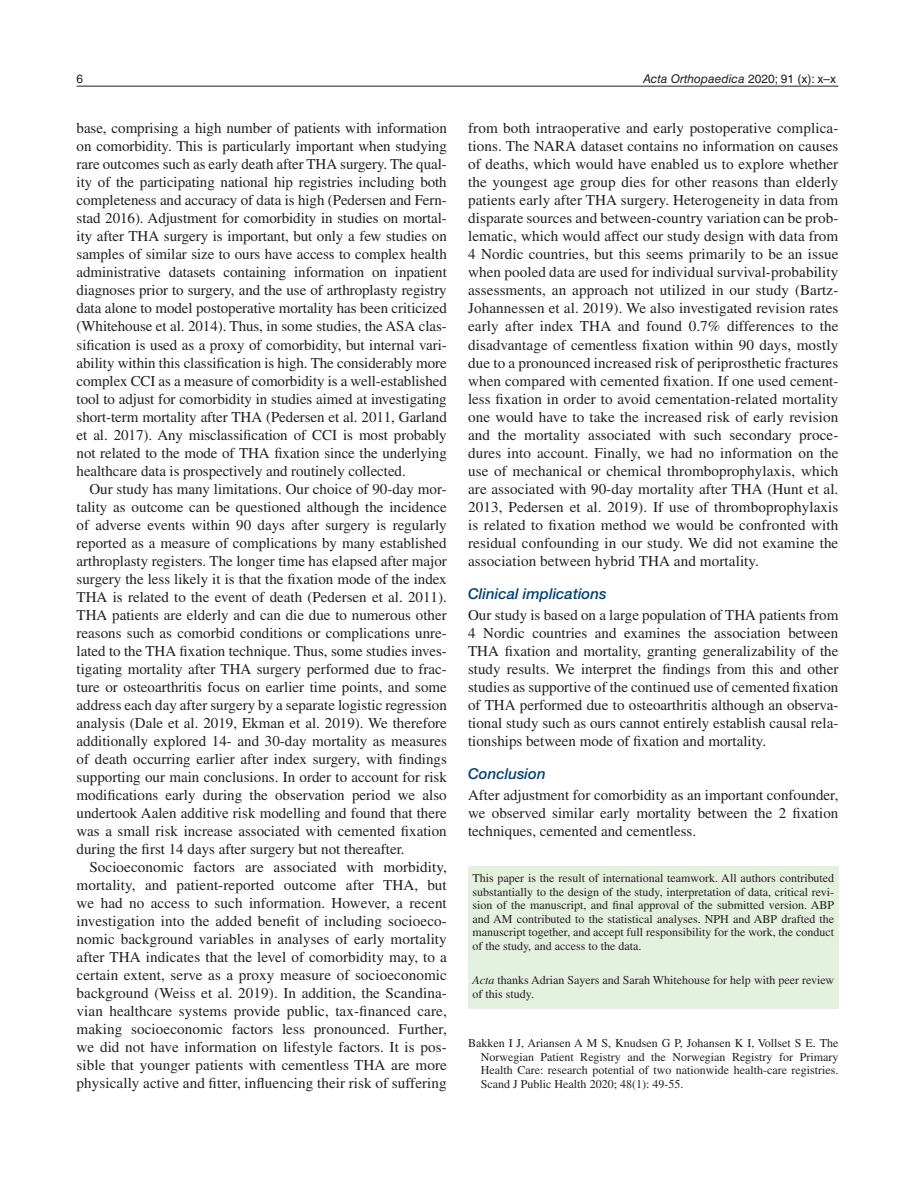
<style>
.page{position:relative;width:915px;height:1191px;background:#fff}
.page>*{position:absolute;margin:0;border:0;box-sizing:border-box;transform-origin:0 0}
.t1{font:15px/18px "Times";color:#231f20;text-align:justify}
.t2{font:italic 500 15px "Helvetica Neue LTW1 G";color:#004279}
.t3{font:12px/13.5px "Times";color:#231f20;text-align:justify}
.t4{font:italic 12px "Helvetica LT Std";color:#231f20}
.t5{font:12px "Helvetica LT Std";color:#231f20}
.s1{font-style:normal}
.s2{font-style:italic}
</style>
<div class="page">
<hr style="left:77px;top:86px;width:761px;height:1px;background:#231f20">
<div style="left:468px;top:866px;width:370px;height:142px;background:#e4f1de"></div>
<p class="t5" style="left:77px;top:72px;width:8px">6</p>
<p class="t4" style="left:643px;top:72px;width:195px">Acta Orthopaedica <span class="s1">2020; 91 (x): x–x</span></p>
<p class="t1" style="left:77px;top:119px;width:371px">base, comprising a high number of patients with information on comorbidity. This is particularly important when studying rare outcomes such as early death after THA surgery. The qual&shy;ity of the participating national hip registries including both completeness and accuracy of data is high (Pedersen and Fern&shy;stad 2016). Adjustment for comorbidity in studies on mortal&shy;ity after THA surgery is important, but only a few studies on samples of similar size to ours have access to complex health administrative datasets containing information on inpatient diagnoses prior to surgery, and the use of arthroplasty registry data alone to model postoperative mortality has been criticized (Whitehouse et al. 2014). Thus, in some studies, the ASA clas&shy;sification is used as a proxy of comorbidity, but internal vari&shy;ability within this classification is high. The considerably more complex CCI as a measure of comorbidity is a well-established tool to adjust for comorbidity in studies aimed at investigating short-term mortality after THA (Pedersen et al. 2011, Garland et al. 2017). Any misclassification of CCI is most probably not related to the mode of THA fixation since the underlying healthcare data is prospectively and routinely collected.</p>
<p class="t1" style="left:77px;top:479px;width:371px;text-indent:13px">Our study has many limitations. Our choice of 90-day mor&shy;tality as outcome can be questioned although the incidence of adverse events within 90 days after surgery is regularly reported as a measure of complications by many established arthroplasty registers. The longer time has elapsed after major surgery the less likely it is that the fixation mode of the index THA is related to the event of death (Pedersen et al. 2011).<br>THA patients are elderly and can die due to numerous other reasons such as comorbid conditions or complications unre&shy;lated to the THA fixation technique. Thus, some studies inves&shy;tigating mortality after THA surgery performed due to frac&shy;ture or osteoarthritis focus on earlier time points, and some address each day after surgery by a separate logistic regression analysis (Dale et al. 2019, Ekman et al. 2019). We therefore additionally explored 14- and 30-day mortality as measures of death occurring earlier after index surgery, with findings supporting our main conclusions. In order to account for risk modifications early during the observation period we also undertook Aalen additive risk modelling and found that there was a small risk increase associated with cemented fixation during the first 14 days after surgery but not thereafter.</p>
<p class="t1" style="left:77px;top:857px;width:371px;text-indent:13px">Socioeconomic factors are associated with morbidity, mortality, and patient-reported outcome after THA, but we had no access to such information. However, a recent investigation into the added benefit of including socioeco&shy;nomic background variables in analyses of early mortality after THA indicates that the level of comorbidity may, to a certain extent, serve as a proxy measure of socioeconomic background (Weiss et al. 2019). In addition, the Scandina&shy;vian healthcare systems provide public, tax-financed care, making socioeconomic factors less pronounced. Further, we did not have information on lifestyle factors. It is pos&shy;sible that younger patients with cementless THA are more physically active and fitter, influencing their risk of suffering</p>
<p class="t1" style="left:468px;top:119px;width:371px">from both intraoperative and early postoperative complica&shy;tions. The NARA dataset contains no information on causes of deaths, which would have enabled us to explore whether the youngest age group dies for other reasons than elderly patients early after THA surgery. Heterogeneity in data from disparate sources and between-country variation can be prob&shy;lematic, which would affect our study design with data from 4 Nordic countries, but this seems primarily to be an issue when pooled data are used for individual survival-probability assessments, an approach not utilized in our study (Bartz-Johannessen et al. 2019). We also investigated revision rates early after index THA and found 0.7% differences to the disadvantage of cementless fixation within 90 days, mostly due to a pronounced increased risk of periprosthetic fractures when compared with cemented fixation. If one used cement&shy;less fixation in order to avoid cementation-related mortality one would have to take the increased risk of early revision and the mortality associated with such secondary proce&shy;dures into account. Finally, we had no information on the use of mechanical or chemical thromboprophylaxis, which are associated with 90-day mortality after THA (Hunt et al.<br>2013, Pedersen et al. 2019). If use of thromboprophylaxis is related to fixation method we would be confronted with residual confounding in our study. We did not examine the association between hybrid THA and mortality.</p>
<p class="t2" style="left:468px;top:584px;width:140px">Clinical implications</p>
<p class="t1" style="left:468px;top:605px;width:371px">Our study is based on a large population of THA patients from 4 Nordic countries and examines the association between THA fixation and mortality, granting generalizability of the study results. We interpret the findings from this and other studies as supportive of the continued use of cemented fixation of THA performed due to osteoarthritis although an observa&shy;tional study such as ours cannot entirely establish causal rela&shy;tionships between mode of fixation and mortality.</p>
<p class="t2" style="left:468px;top:764px;width:79px">Conclusion</p>
<p class="t1" style="left:468px;top:785px;width:371px">After adjustment for comorbidity as an important confounder, we observed similar early mortality between the 2 fixation techniques, cemented and cementless.</p>
<p class="t3" style="left:472px;top:871px;width:363px">This paper is the result of international teamwork. All authors contributed substantially to the design of the study, interpretation of data, critical revi&shy;sion of the manuscript, and final approval of the submitted version. ABP and AM contributed to the statistical analyses. NPH and ABP drafted the manuscript together, and accept full responsibility for the work, the conduct of the study, and access to the data.</p>
<p class="t3" style="left:472px;top:973px;width:363px"><span class="s2">Acta</span> thanks Adrian Sayers and Sarah Whitehouse for help with peer review of this study.</p>
<p class="t3" style="left:480px;top:1036px;width:359px;text-indent:-13px">Bakken I J, Ariansen A M S, Knudsen G P, Johansen K I, Vollset S E. The Norwegian Patient Registry and the Norwegian Registry for Primary Health Care: research potential of two nationwide health-care registries.<br>Scand J Public Health 2020; 48(1): 49-55.</p>
</div>
